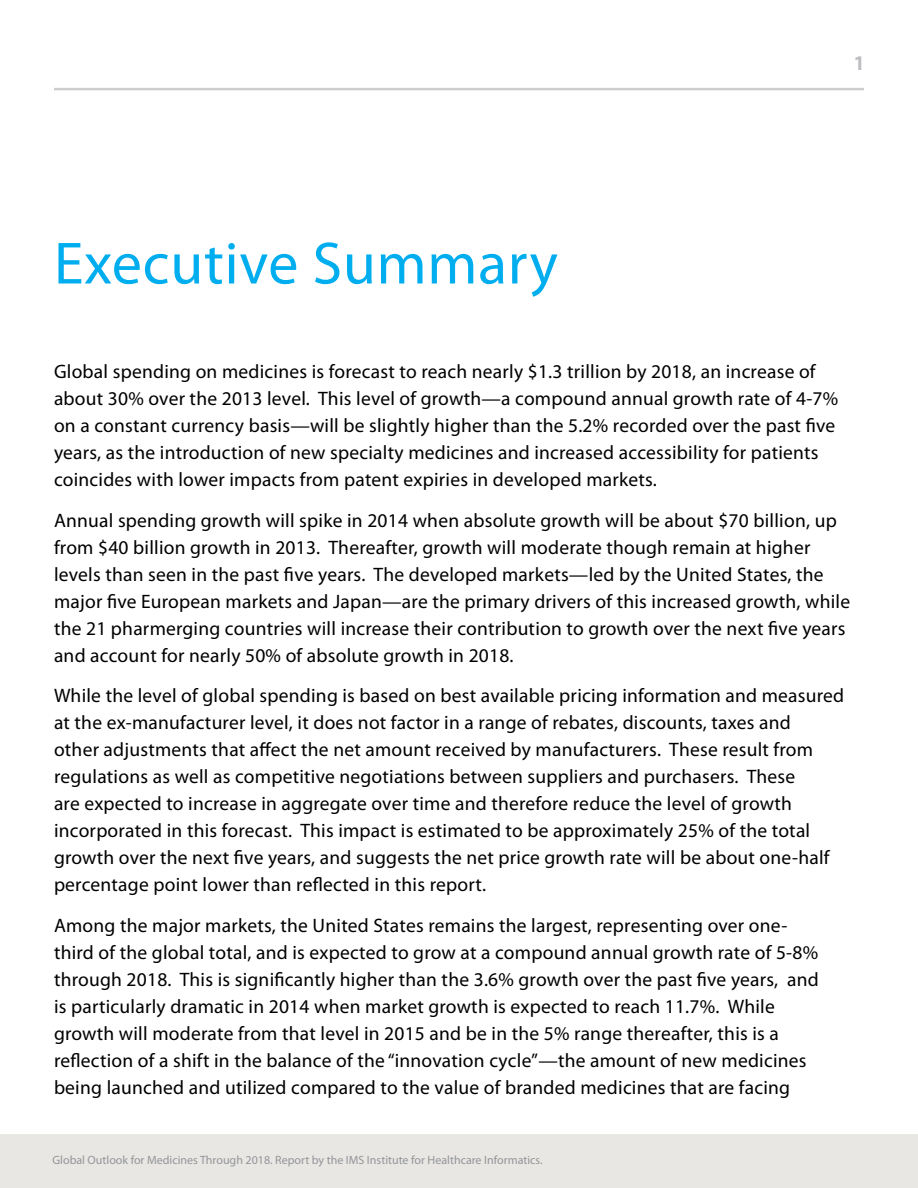
<style>
.page{position:relative;width:918px;height:1188px;background:#fff}
.page>*{position:absolute;margin:0;border:0;box-sizing:border-box;transform-origin:0 0}
.t1{font:60px "Myriad Pro";letter-spacing:.01em;color:#00aeef}
.t2{font:700 semi-condensed 21px "Myriad Pro";color:#bdbec1}
.t3{font:19.5px/27px "Myriad Pro";letter-spacing:.01em;color:#000}
.t4{font:12px "Myriad Pro";color:#939598}
</style>
<div class="page">
<div style="left:0;top:1134px;width:918px;height:54px;background:#e8e7e4"></div>
<hr style="left:54px;top:88px;width:810px;height:2px;background:#000">
<h1 class="t1" style="left:54px;top:226px;width:505px">Executive Summary</h1>
<p class="t2" style="left:854px;top:49px;width:12px">1</p>
<p class="t3" style="left:54px;top:358px;width:786px">Global spending on medicines is forecast to reach nearly $1.3 trillion by 2018, an increase of about 30% over the 2013 level. This level of growth—a compound annual growth rate of 4-7% on a constant currency basis—will be slightly higher than the 5.2% recorded over the past five years, as the introduction of new specialty medicines and increased accessibility for patients coincides with lower impacts from patent expiries in developed markets.</p>
<p class="t3" style="left:54px;top:506px;width:798px">Annual spending growth will spike in 2014 when absolute growth will be about $70 billion, up from $40 billion growth in 2013. Thereafter, growth will moderate though remain at higher levels than seen in the past five years. The developed markets—led by the United States, the major five European markets and Japan—are the primary drivers of this increased growth, while the 21 pharmerging countries will increase their contribution to growth over the next five years and account for nearly 50% of absolute growth in 2018.</p>
<p class="t3" style="left:54px;top:682px;width:792px">While the level of global spending is based on best available pricing information and measured at the ex-manufacturer level, it does not factor in a range of rebates, discounts, taxes and<br>other adjustments that affect the net amount received by manufacturers. These result from regulations as well as competitive negotiations between suppliers and purchasers. These<br>are expected to increase in aggregate over time and therefore reduce the level of growth incorporated in this forecast. This impact is estimated to be approximately 25% of the total growth over the next five years, and suggests the net price growth rate will be about one-half percentage point lower than reflected in this report.</p>
<p class="t3" style="left:54px;top:911px;width:766px">Among the major markets, the United States remains the largest, representing over one&shy;third of the global total, and is expected to grow at a compound annual growth rate of 5-8% through 2018. This is significantly higher than the 3.6% growth over the past five years, and is particularly dramatic in 2014 when market growth is expected to reach 11.7%. While growth will moderate from that level in 2015 and be in the 5% range thereafter, this is a reflection of a shift in the balance of the “innovation cycle”—the amount of new medicines being launched and utilized compared to the value of branded medicines that are facing</p>
<p class="t4" style="left:52px;top:1153px;width:492px">Global Outlook for Medicines Through 2018. Report by the IMS Institute for Healthcare Informatics.</p>
</div>
